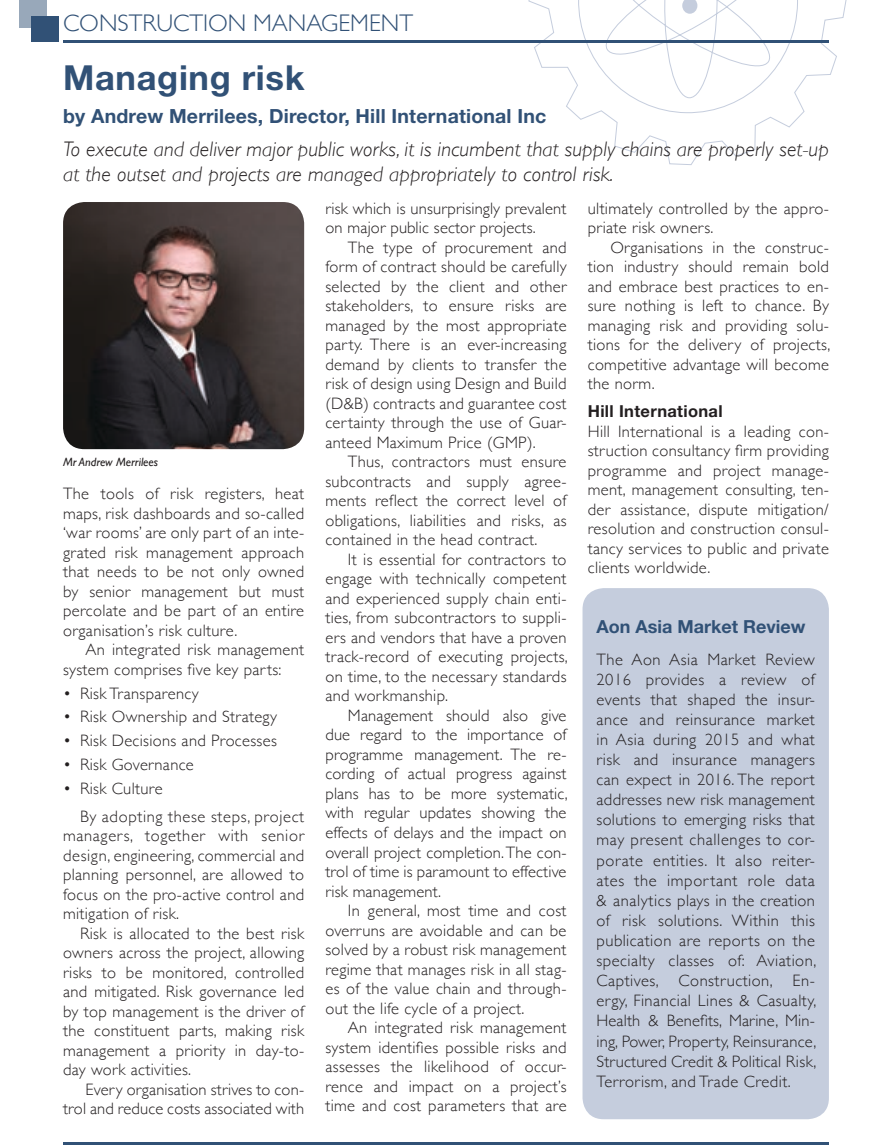
<style>
.page{position:relative;width:892px;height:1148px;background:#fff}
.page>*{position:absolute;margin:0;border:0;box-sizing:border-box;transform-origin:0 0}
.t1{font:700 34.5px "Helvetica Neue LT Std";letter-spacing:.02em;color:#315176}
.t2{font:300 24px "Gill Sans";color:#315176}
.t3{font:italic 300 21px/24.6px "Gill Sans";letter-spacing:.01em;color:#231f20}
.t4{font:700 19.5px "Helvetica Neue LT Std";letter-spacing:.01em;color:#315176}
.t5{font:700 18px "Helvetica Neue LT Std";color:#315176}
.t6{font:300 16.5px/19.5px "Gill Sans";letter-spacing:.02em;color:#231f20;text-align:justify}
.t7{font:300 16.5px/28px "Gill Sans";letter-spacing:.04em;color:#231f20}
.t8{font:700 16.5px "Helvetica Neue LT Std";letter-spacing:.02em;color:#231f20}
.t9{font:italic 12px "Gill Sans";color:#231f20}
</style>
<div class="page">
<svg style="left:528px;top:0;width:319px;height:165px"></svg>
<svg style="left:599px;top:0;width:177px;height:98px"></svg>
<hr style="left:63px;top:40px;width:765px;height:2px;background:#315176">
<div style="left:19px;top:1px;width:28px;height:27px;background:#98a8ba"></div>
<div style="left:31px;top:16px;width:28px;height:25px;background:#315176"></div>
<hr style="left:63px;top:1142px;width:765px;height:2px;background:#315176">
<img style="left:63px;top:202px;width:241px;height:247px">
<div style="left:582px;top:588px;width:246px;height:531px;background:#c5cddd;border-radius:21px"></div>
<h2 class="t2" style="left:63px;top:4px;width:351px">CONSTRUCTION MANAGEMENT</h2>
<h1 class="t1" style="left:63px;top:57px;width:243px">Managing risk</h1>
<p class="t4" style="left:63px;top:104px;width:485px">by Andrew Merrilees, Director, Hill International Inc</p>
<p class="t3" style="left:63px;top:137px;width:767px">To execute and deliver major public works, it is incumbent that supply chains are properly set-up at the outset and projects are managed appropriately to control risk.</p>
<p class="t9" style="left:63px;top:455px;width:96px">Mr Andrew Merrilees</p>
<p class="t6" style="left:63px;top:483px;width:242px">The tools of risk registers, heat maps, risk dashboards and so-called ‘war rooms’ are only part of an inte&shy;grated risk management approach that needs to be not only owned by senior management but must percolate and be part of an entire organisation’s risk culture.</p>
<p class="t6" style="left:63px;top:639px;width:242px;text-indent:23px">An integrated risk management system comprises five key parts:</p>
<p class="t6" style="left:63px;top:682px;width:137px">• Risk Transparency</p>
<p class="t6" style="left:63px;top:706px;width:215px">• Risk Ownership and Strategy</p>
<p class="t6" style="left:63px;top:730px;width:215px">• Risk Decisions and Processes</p>
<p class="t6" style="left:63px;top:754px;width:132px">• Risk Governance</p>
<p class="t7" style="left:80px;top:773px;width:225px;text-indent:-17px">• Risk Culture<br>By adopting these steps, project</p>
<p class="t6" style="left:63px;top:825px;width:242px">managers, together with senior design, engineering, commercial and planning personnel, are allowed to focus on the pro-active control and mitigation of risk.</p>
<p class="t6" style="left:63px;top:922px;width:242px;text-indent:17px">Risk is allocated to the best risk owners across the project, allowing risks to be monitored, controlled and mitigated. Risk governance led by top management is the driver of the constituent parts, making risk management a priority in day-to&shy;day work activities.</p>
<p class="t6" style="left:63px;top:1078px;width:242px;text-align:right">Every organisation strives to con&shy;trol and reduce costs associated with</p>
<p class="t6" style="left:325px;top:198px;width:242px">risk which is unsurprisingly prevalent on major public sector projects.</p>
<p class="t6" style="left:325px;top:237px;width:242px;text-indent:23px">The type of procurement and form of contract should be carefully selected by the client and other stakeholders, to ensure risks are managed by the most appropriate party. There is an ever-increasing demand by clients to transfer the risk of design using Design and Build (D&amp;B) contracts and guarantee cost certainty through the use of Guar&shy;anteed Maximum Price (GMP).</p>
<p class="t6" style="left:325px;top:451px;width:242px;text-indent:23px">Thus, contractors must ensure subcontracts and supply agree&shy;ments reflect the correct level of obligations, liabilities and risks, as contained in the head contract.</p>
<p class="t6" style="left:325px;top:549px;width:244px;text-indent:23px">It is essential for contractors to engage with technically competent and experienced supply chain enti&shy;ties, from subcontractors to suppli&shy;ers and vendors that have a proven track-record of executing projects, on time, to the necessary standards and workmanship.</p>
<p class="t6" style="left:325px;top:705px;width:244px;text-indent:23px">Management should also give due regard to the importance of programme management. The re&shy;cording of actual progress against plans has to be more systematic, with regular updates showing the effects of delays and the impact on overall project completion. The con&shy;trol of time is paramount to effective risk management.</p>
<p class="t6" style="left:325px;top:900px;width:242px;text-indent:23px">In general, most time and cost overruns are avoidable and can be solved by a robust risk management regime that manages risk in all stag&shy;es of the value chain and through&shy;out the life cycle of a project.</p>
<p class="t6" style="left:325px;top:1017px;width:243px;text-indent:23px">An integrated risk management system identifies possible risks and assesses the likelihood of occur&shy;rence and impact on a project’s time and cost parameters that are</p>
<p class="t6" style="left:587px;top:198px;width:242px">ultimately controlled by the appro&shy;priate risk owners.</p>
<p class="t6" style="left:587px;top:237px;width:244px;text-indent:23px">Organisations in the construc&shy;tion industry should remain bold and embrace best practices to en&shy;sure nothing is left to chance. By managing risk and providing solu&shy;tions for the delivery of projects, competitive advantage will become the norm.</p>
<p class="t8" style="left:587px;top:401px;width:136px">Hill International</p>
<p class="t6" style="left:587px;top:421px;width:242px">Hill International is a leading con&shy;struction consultancy firm providing programme and project manage&shy;ment, management consulting, ten&shy;der assistance, dispute mitigation/ resolution and construction consul&shy;tancy services to public and private clients worldwide.</p>
<p class="t5" style="left:596px;top:615px;width:210px">Aon Asia Market Review</p>
<p class="t6" style="left:596px;top:648px;width:221px;line-height:20.1px">The Aon Asia Market Review 2016 provides a review of events that shaped the insur&shy;ance and reinsurance market in Asia during 2015 and what risk and insurance managers can expect in 2016. The report addresses new risk management solutions to emerging risks that may present challenges to cor&shy;porate entities. It also reiter&shy;ates the important role data &amp; analytics plays in the creation of risk solutions. Within this publication are reports on the specialty classes of: Aviation, Captives, Construction, En&shy;ergy, Financial Lines &amp; Casualty, Health &amp; Benefits, Marine, Min&shy;ing, Power, Property, Reinsurance, Structured Credit &amp; Political Risk, Terrorism, and Trade Credit.</p>
</div>
